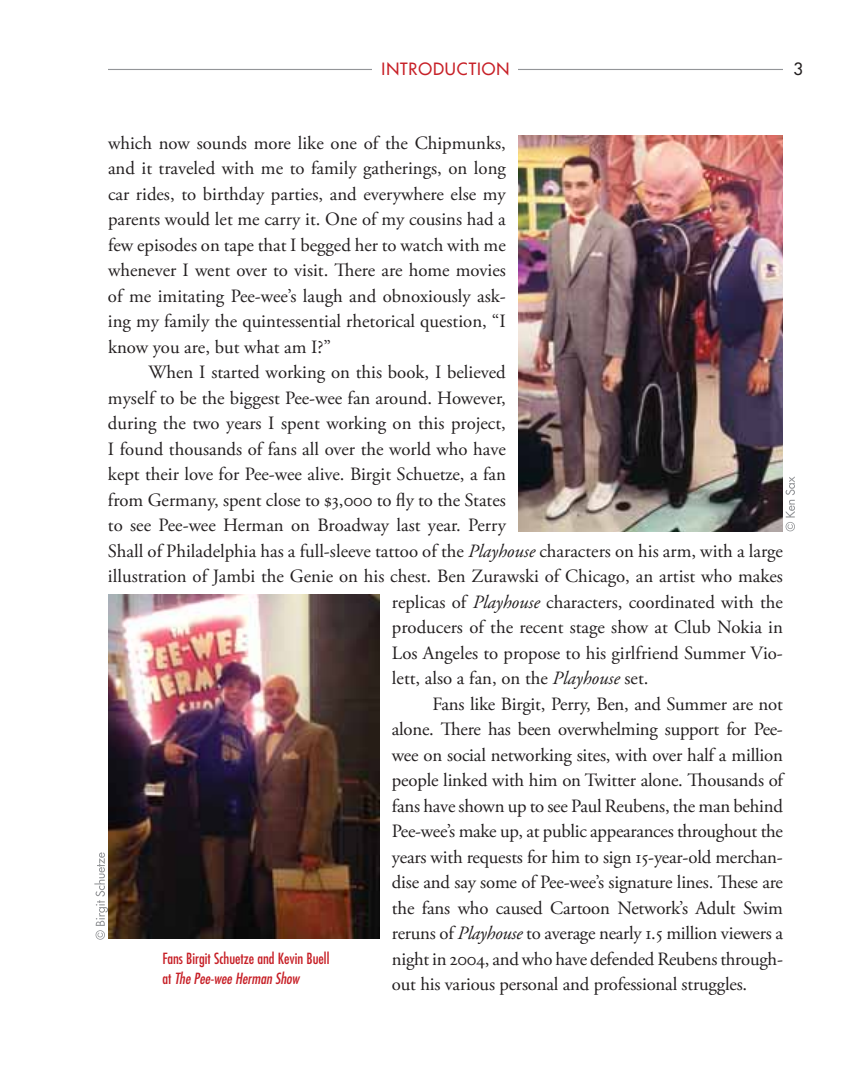
<style>
.page{position:relative;width:864px;height:1080px;background:#fff}
.page>*{position:absolute;margin:0;border:0;box-sizing:border-box;transform-origin:0 0}
.t1{font:18.75px/25.5px "Adobe Garamond Pro";letter-spacing:-.02em;color:#231f20;text-align:justify}
.t2{font:500 16.5px "Futura Std";letter-spacing:.055em;color:#c72027}
.t3{font:500 16.5px "Futura Std";color:#231f20}
.t4{font:condensed 15px/20.2px "Futura Std";color:#c72027}
.s1{font-style:italic}
</style>
<div class="page">
<hr style="left:108px;top:69px;width:675px;height:1px;background:#939598">
<div style="left:373px;top:54px;width:145px;height:36px;background:#fff"></div>
<img style="left:108px;top:595px;width:271px;height:344px">
<img style="left:519px;top:135px;width:264px;height:396px">
<svg style="left:786px;top:476px;width:9px;height:55px"></svg>
<svg style="left:94px;top:852px;width:14px;height:88px"></svg>
<p class="t2" style="left:382px;top:63px;width:129px">INTRODUCTION</p>
<p class="t3" style="left:793px;top:63px;width:11px">3</p>
<p class="t1" style="left:108px;top:132px;width:400px">which now sounds more like one of the Chipmunks, and it traveled with me to family gatherings, on long car rides, to birthday parties, and everywhere else my parents would let me carry it. One of my cousins had a few episodes on tape that I begged her to watch with me whenever I went over to visit. There are home movies of me imitating Pee-wee’s laugh and obnoxiously ask&shy;ing my family the quintessential rhetorical question, “I know you are, but what am I?”</p>
<p class="t1" style="left:148px;top:361px;width:359px">When I started working on this book, I believed</p>
<p class="t1" style="left:108px;top:387px;width:399px">myself to be the biggest Pee-wee fan around. However,</p>
<p class="t1" style="left:108px;top:412px;width:399px">during the two years I spent working on this project,</p>
<p class="t1" style="left:108px;top:438px;width:399px">I found thousands of fans all over the world who have</p>
<p class="t1" style="left:108px;top:463px;width:399px">kept their love for Pee-wee alive. Birgit Schuetze, a fan</p>
<p class="t1" style="left:108px;top:489px;width:399px">from Germany, spent close to $3,000 to fly to the States</p>
<p class="t1" style="left:108px;top:514px;width:399px">to see Pee-wee Herman on Broadway last year. Perry</p>
<p class="t1" style="left:108px;top:540px;width:677px">Shall of Philadelphia has a full-sleeve tattoo of the <span class="s1">Playhouse</span> characters on his arm, with a large</p>
<p class="t1" style="left:108px;top:565px;width:676px">illustration of Jambi the Genie on his chest. Ben Zurawski of Chicago, an artist who makes</p>
<p class="t1" style="left:392px;top:591px;width:392px">replicas of <span class="s1">Playhouse</span> characters, coordinated with the</p>
<p class="t1" style="left:392px;top:616px;width:392px">producers of the recent stage show at Club Nokia in</p>
<p class="t1" style="left:392px;top:642px;width:393px">Los Angeles to propose to his girlfriend Summer Vio-</p>
<p class="t1" style="left:392px;top:667px;width:258px">lett, also a fan, on the <span class="s1">Playhouse</span> set.</p>
<p class="t1" style="left:432px;top:693px;width:352px">Fans like Birgit, Perry, Ben, and Summer are not</p>
<p class="t1" style="left:392px;top:718px;width:392px">alone. There has been overwhelming support for Pee-</p>
<p class="t1" style="left:392px;top:744px;width:392px">wee on social networking sites, with over half a million</p>
<p class="t1" style="left:392px;top:769px;width:395px">people linked with him on Twitter alone. Thousands of</p>
<p class="t1" style="left:392px;top:795px;width:393px">fans have shown up to see Paul Reubens, the man behind</p>
<p class="t1" style="left:392px;top:820px;width:393px">Pee-wee’s make up, at public appearances throughout the</p>
<p class="t1" style="left:392px;top:846px;width:392px">years with requests for him to sign 15-year-old merchan-</p>
<p class="t1" style="left:392px;top:871px;width:393px">dise and say some of Pee-wee’s signature lines. These are</p>
<p class="t1" style="left:392px;top:897px;width:392px">the fans who caused Cartoon Network’s Adult Swim</p>
<p class="t1" style="left:392px;top:922px;width:393px">reruns of <span class="s1">Playhouse</span> to average nearly 1.5 million viewers a</p>
<p class="t1" style="left:392px;top:948px;width:393px">night in 2004, and who have defended Reubens through-</p>
<p class="t1" style="left:392px;top:973px;width:357px">out his various personal and professional struggles.</p>
<p class="t4" style="left:162px;top:949px;width:169px">Fans Birgit Schuetze and Kevin Buell at <span class="s1">The Pee-wee Herman Show</span></p>
</div>
